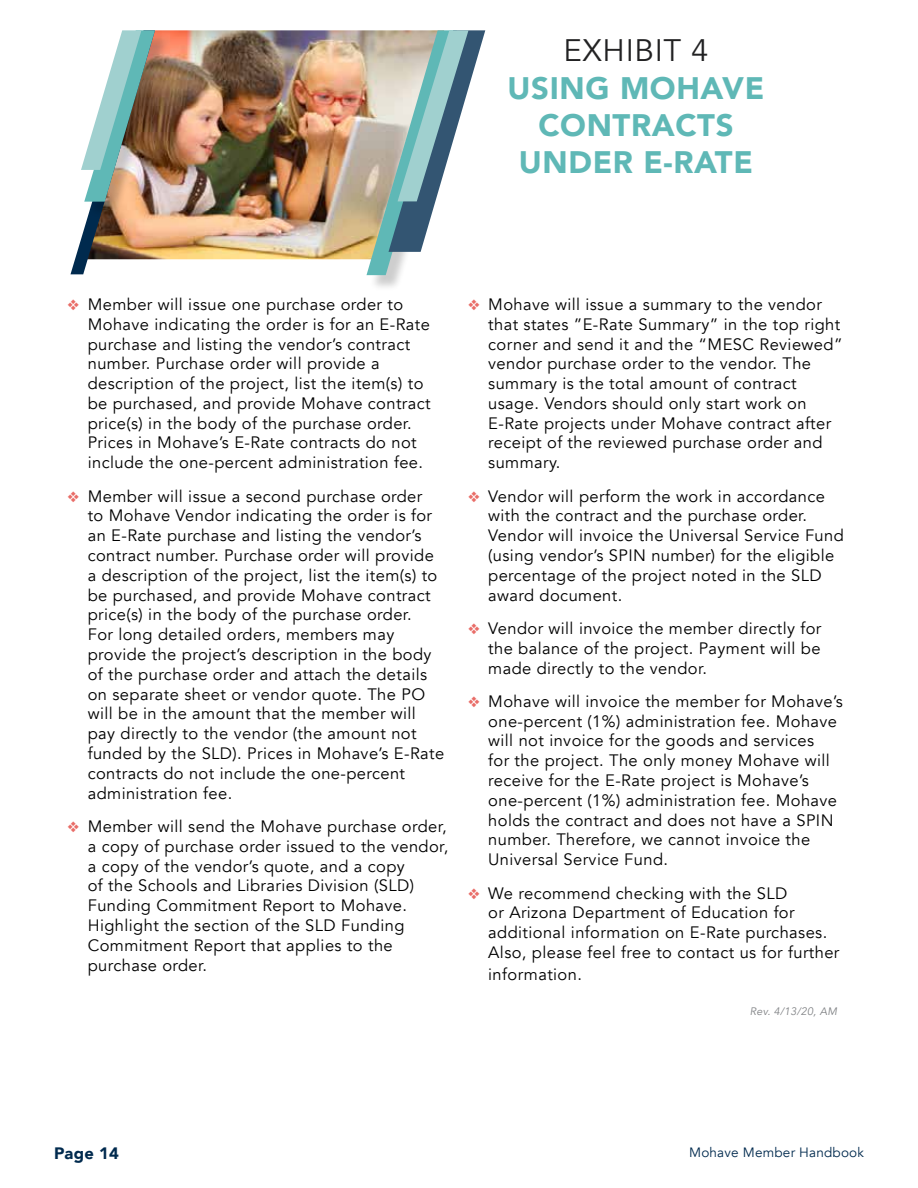
<style>
.page{position:relative;width:918px;height:1188px;background:#fff}
.page>*{position:absolute;margin:0;border:0;box-sizing:border-box;transform-origin:0 0}
.t1{font:900 31.05px/37.2px "Avenir";letter-spacing:.02em;color:#5fb8b6;text-align:center}
.t2{font:31.05px "Avenir";letter-spacing:.02em;color:#222223}
.t3{font:16.5px/19.8px "Avenir";letter-spacing:.025em;color:#000}
.t4{font:900 16.5px "Avenir";letter-spacing:.015em;color:#002a4e}
.t5{font:13.5px "Avenir";letter-spacing:.015em;color:#002a4e}
.t6{font:italic 10.8px "Avenir";letter-spacing:.02em;color:#808285}
.s1{color:#e96d68}
</style>
<div class="page">
<img style="left:155px;top:30px;width:212px;height:229px">
<div style="left:369px;top:32px;width:103px;height:259px;background:#000;opacity:.2"></div>
<svg style="left:367px;top:30px;width:118px;height:245px"></svg>
<div style="left:87px;top:32px;width:84px;height:186px;background:#000;opacity:.2"></div>
<img style="left:71px;top:30px;width:84px;height:244px">
<h1 class="t2" style="left:563px;top:32px;width:147px">EXHIBIT 4</h1>
<h1 class="t1" style="left:508px;top:68px;width:258px">USING MOHAVE<br>CONTRACTS<br>UNDER E-RATE</h1>
<p class="t3" style="left:88px;top:295px;width:344px;text-indent:-20px"><span class="s1">❖</span> Member will issue one purchase order to Mohave indicating the order is for an E-Rate purchase and listing the vendor’s contract number. Purchase order will provide a description of the project, list the item(s) to be purchased, and provide Mohave contract price(s) in the body of the purchase order.<br>Prices in Mohave’s E-Rate contracts do not include the one-percent administration fee.</p>
<p class="t3" style="left:88px;top:486px;width:358px;text-indent:-20px"><span class="s1">❖</span> Member will issue a second purchase order<br>to Mohave Vendor indicating the order is for an E-Rate purchase and listing the vendor’s contract number. Purchase order will provide a description of the project, list the item(s) to be purchased, and provide Mohave contract price(s) in the body of the purchase order.<br>For long detailed orders, members may provide the project’s description in the body of the purchase order and attach the details on separate sheet or vendor quote. The PO will be in the amount that the member will pay directly to the vendor (the amount not funded by the SLD). Prices in Mohave’s E-Rate contracts do not include the one-percent administration fee.</p>
<p class="t3" style="left:88px;top:817px;width:362px;text-indent:-20px"><span class="s1">❖</span> Member will send the Mohave purchase order, a copy of purchase order issued to the vendor, a copy of the vendor’s quote, and a copy<br>of the Schools and Libraries Division (SLD)<br>Funding Commitment Report to Mohave.<br>Highlight the section of the SLD Funding Commitment Report that applies to the purchase order.</p>
<p class="t3" style="left:488px;top:295px;width:356px;text-indent:-20px"><span class="s1">❖</span> Mohave will issue a summary to the vendor that states ”E-Rate Summary” in the top right corner and send it and the “MESC Reviewed” vendor purchase order to the vendor. The summary is the total amount of contract usage. Vendors should only start work on E-Rate projects under Mohave contract after receipt of the reviewed purchase order and summary.</p>
<p class="t3" style="left:488px;top:486px;width:357px;text-indent:-20px"><span class="s1">❖</span> Vendor will perform the work in accordance with the contract and the purchase order.<br>Vendor will invoice the Universal Service Fund (using vendor’s SPIN number) for the eligible percentage of the project noted in the SLD award document.</p>
<p class="t3" style="left:488px;top:619px;width:335px;text-align:justify;text-indent:-20px"><span class="s1">❖</span> Vendor will invoice the member directly for the balance of the project. Payment will be made directly to the vendor.</p>
<p class="t3" style="left:488px;top:692px;width:356px;text-indent:-20px"><span class="s1">❖</span> Mohave will invoice the member for Mohave’s one-percent (1%) administration fee. Mohave will not invoice for the goods and services<br>for the project. The only money Mohave will receive for the E-Rate project is Mohave’s one-percent (1%) administration fee. Mohave holds the contract and does not have a SPIN number. Therefore, we cannot invoice the Universal Service Fund.</p>
<p class="t3" style="left:488px;top:883px;width:353px;text-indent:-20px"><span class="s1">❖</span> We recommend checking with the SLD<br>or Arizona Department of Education for additional information on E-Rate purchases.<br>Also, please feel free to contact us for further</p>
<p class="t3" style="left:488px;top:965px;width:95px">information.</p>
<p class="t6" style="left:750px;top:1005px;width:89px">Rev. 4/13/20, AM</p>
<p class="t4" style="left:54px;top:1139px;width:67px">Page 14</p>
<p class="t5" style="left:689px;top:1144px;width:176px">Mohave Member Handbook</p>
</div>
